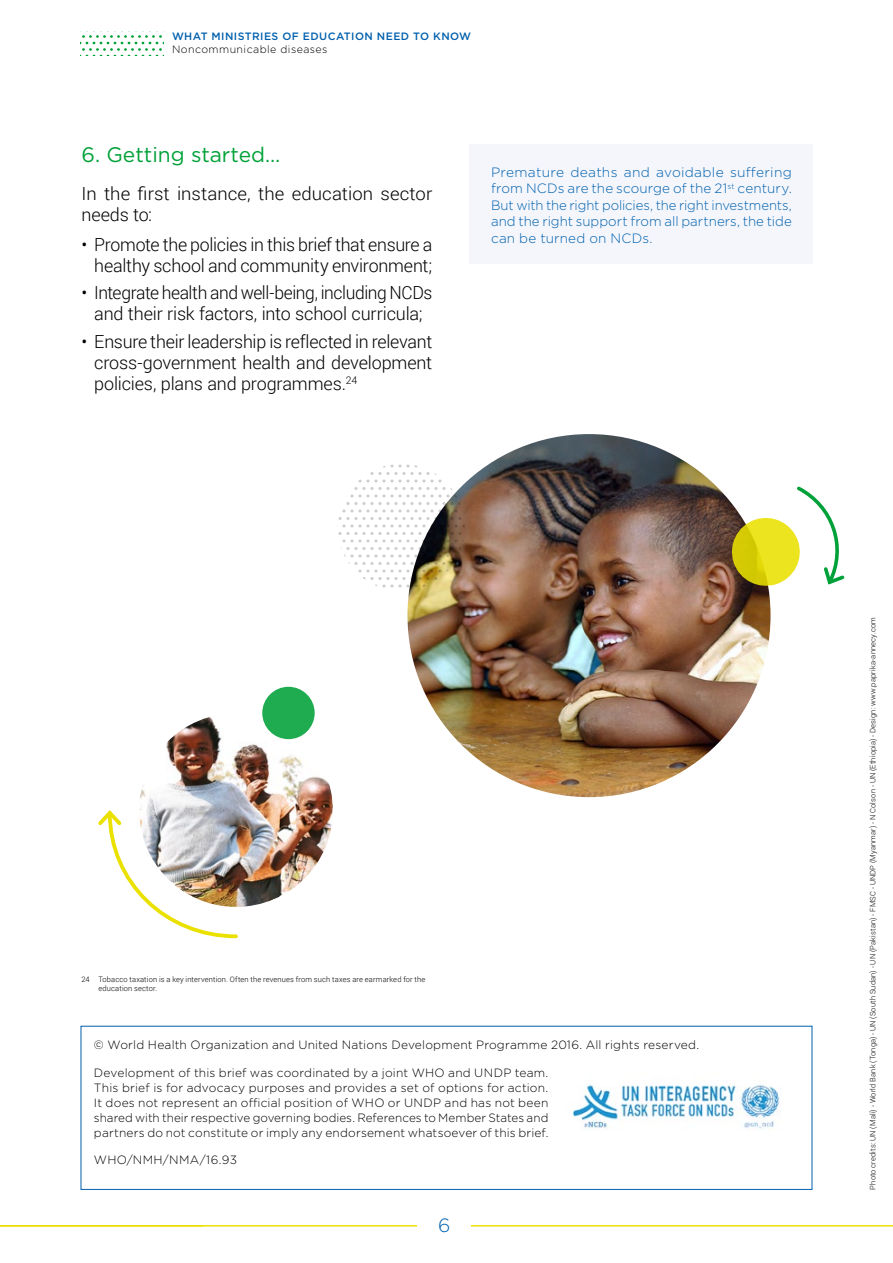
<style>
.page{position:relative;width:893px;height:1263px;background:#fff}
.page>*{position:absolute;margin:0;border:0;box-sizing:border-box;transform-origin:0 0}
.Titre{font:21px "Gotham";color:#00a138}
.t1{font:300 19.2px "Gotham";color:#0060ad}
.Body{font:300 18px/21px "Roboto";letter-spacing:-.01em;color:#000}
.Citation{font:300 13.5px/16.5px "Gotham";letter-spacing:.005em;color:#0060ad;text-align:justify}
.Citation-2{font:300 12px/15px "Gotham";letter-spacing:.015em;color:#000;text-align:justify}
.t2{font:500 10.65px "Gotham";letter-spacing:.04em;color:#0060ad}
.t3{font:300 10.65px "Gotham";letter-spacing:.04em;color:#000}
.Footnote{font:300 7.5px/9px "Roboto";letter-spacing:.02em;color:#000}
</style>
<div class="page">
<hr style="left:0;top:1225px;width:421px;height:1px;background:#eae100">
<hr style="left:463px;top:1225px;width:430px;height:1px;background:#eae100">
<div style="left:418px;top:1216px;width:53px;height:19px;background:#fff"></div>
<img style="left:407px;top:434px;width:363px;height:363px;border-radius:181px">
<svg style="left:338px;top:464px;width:127px;height:127px"></svg>
<svg style="left:728px;top:486px;width:117px;height:246px"></svg>
<img style="left:139px;top:713px;width:194px;height:194px;border-radius:97px">
<div style="left:262px;top:687px;width:53px;height:52px;background:#1fac50;border-radius:50%"></div>
<img style="left:98px;top:807px;width:142px;height:132px">
<img style="left:572px;top:1084px;width:208px;height:46px">
<div style="left:470px;top:145px;width:343px;height:119px;background:#f4f6fc"></div>
<svg style="left:81px;top:35px;width:83px;height:21px"></svg>
<p class="t2" style="left:172px;top:30px;width:301px">WHAT MINISTRIES OF EDUCATION NEED TO KNOW</p>
<p class="t3" style="left:172px;top:43px;width:157px">Noncommunicable diseases</p>
<p class="Titre" style="left:81px;top:142px;width:200px">6. Getting started…</p>
<p class="Body" style="left:81px;top:183px;width:352px">In the first instance, the education sector needs to:</p>
<p class="Body" style="left:81px;top:233px;width:352px;text-align:right">• Promote the policies in this brief that ensure a healthy school and community environment;</p>
<p class="Body" style="left:81px;top:282px;width:352px;text-align:center">• Integrate health and well-being, including NCDs and their risk factors, into school curricula;</p>
<p class="Body" style="left:94px;top:330px;width:340px;text-align:justify;text-indent:-13px">• Ensure their leadership is reflected in relevant cross-government health and development policies, plans and programmes.<sup>24</sup></p>
<p class="Citation" style="left:491px;top:163px;width:302px">Premature deaths and avoidable suffering from NCDs are the scourge of the 21<sup>st</sup> century.<br>But with the right policies, the right investments, and the right support from all partners, the tide can be turned on NCDs.</p>
<p class="Footnote" style="left:98px;top:974px;width:328px;text-indent:-17px">24 Tobacco taxation is a key intervention. Often the revenues from such taxes are earmarked for the education sector.</p>
<p class="Citation-2" style="left:94px;top:1037px;width:607px">© World Health Organization and United Nations Development Programme 2016. All rights reserved.</p>
<p class="Citation-2" style="left:94px;top:1064px;width:456px">Development of this brief was coordinated by a joint WHO and UNDP team.<br>This brief is for advocacy purposes and provides a set of options for action.<br>It does not represent an official position of WHO or UNDP and has not been shared with their respective governing bodies. References to Member States and partners do not constitute or imply any endorsement whatsoever of this brief.</p>
<p class="Citation-2" style="left:94px;top:1152px;width:145px">WHO/NMH/NMA/16.93</p>
<p class="t1" style="left:438px;top:1212px;width:14px">6</p>
<p class="Footnote" style="left:868px;top:1189px;width:574px;rotate:-90deg">Photo credits: UN (Mali) - World Bank (Tonga) - UN (South Sudan) - UN (Pakistan) - FMSC - UNDP (Myanmar) - N Colson - UN (Ethiopia) - Design: www.paprika-annecy.com</p>
</div>
